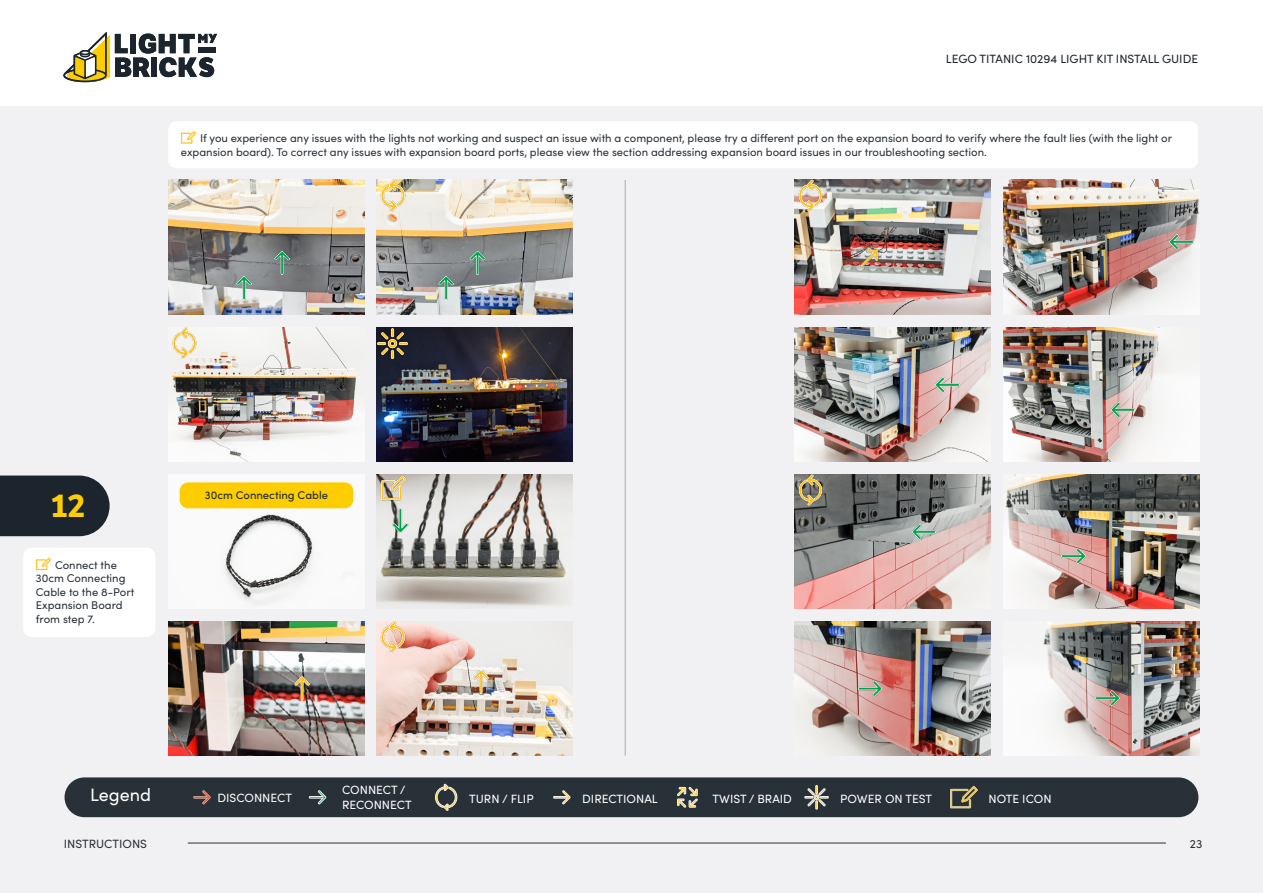
<style>
.page{position:relative;width:1263px;height:893px;background:#fff}
.page>*{position:absolute;margin:0;border:0;box-sizing:border-box;transform-origin:0 0}
.t1{font:700 31.5px "LFT Etica";color:#ffcd03}
.t2{font:18px "Sofia Pro";color:#fff}
.t3{font:12px/14.4px "Sofia Pro";color:#fff}
.t4{font:12px "Sofia Pro";color:#1c252d}
.t5{font:12px "Sofia Pro";color:#283038}
.t6{font:11.25px/13.5px "Sofia Pro";color:#283038}
.t7{font:500 11.25px "Sofia Pro";color:#283038}
</style>
<div class="page">
<svg style="left:63px;top:32px;width:154px;height:50px"></svg>
<div style="left:0;top:106px;width:1263px;height:787px;background:#f1f1f3"></div>
<hr style="left:188px;top:843px;width:978px;height:1px;background:#283038">
<img style="left:377px;top:474px;width:196px;height:134px">
<img style="left:168px;top:180px;width:196px;height:134px">
<img style="left:168px;top:621px;width:196px;height:135px">
<img style="left:377px;top:180px;width:196px;height:134px">
<img style="left:377px;top:621px;width:196px;height:135px">
<img style="left:171px;top:327px;width:185px;height:134px">
<img style="left:794px;top:180px;width:196px;height:134px">
<img style="left:377px;top:327px;width:196px;height:134px">
<img style="left:1003px;top:180px;width:196px;height:134px">
<img style="left:794px;top:327px;width:196px;height:134px">
<img style="left:1003px;top:327px;width:157px;height:134px">
<div style="left:0;top:476px;width:110px;height:60px;background:#1c252d"></div>
<hr style="left:625px;top:180px;width:1px;height:576px;background:#000">
<div style="left:65px;top:777px;width:1133px;height:40px;background:#283038;border-radius:20px"></div>
<svg style="left:193px;top:790px;width:18px;height:14px"></svg>
<svg style="left:309px;top:790px;width:17px;height:14px"></svg>
<svg style="left:553px;top:790px;width:17px;height:14px"></svg>
<svg style="left:435px;top:784px;width:23px;height:27px"></svg>
<svg style="left:677px;top:787px;width:21px;height:21px"></svg>
<svg style="left:804px;top:785px;width:25px;height:24px"></svg>
<svg style="left:950px;top:786px;width:28px;height:22px"></svg>
<div style="left:168px;top:121px;width:1030px;height:47px;background:#fff;border-radius:9px"></div>
<svg style="left:181px;top:131px;width:15px;height:13px"></svg>
<img style="left:171px;top:328px;width:29px;height:31px">
<img style="left:377px;top:180px;width:31px;height:31px">
<img style="left:1166px;top:226px;width:31px;height:32px">
<img style="left:1107px;top:394px;width:32px;height:32px">
<img style="left:932px;top:369px;width:31px;height:32px">
<img style="left:385px;top:505px;width:31px;height:31px">
<img style="left:228px;top:272px;width:32px;height:32px">
<img style="left:266px;top:247px;width:32px;height:31px">
<img style="left:462px;top:247px;width:31px;height:31px">
<img style="left:430px;top:272px;width:32px;height:32px">
<img style="left:377px;top:328px;width:31px;height:31px">
<img style="left:848px;top:236px;width:44px;height:44px">
<img style="left:286px;top:673px;width:32px;height:31px">
<img style="left:466px;top:666px;width:31px;height:32px">
<img style="left:794px;top:474px;width:196px;height:134px">
<img style="left:1003px;top:474px;width:196px;height:134px">
<img style="left:794px;top:621px;width:196px;height:135px">
<img style="left:1003px;top:621px;width:196px;height:135px">
<img style="left:908px;top:516px;width:32px;height:32px">
<img style="left:1058px;top:540px;width:31px;height:32px">
<img style="left:854px;top:673px;width:32px;height:31px">
<img style="left:1092px;top:682px;width:31px;height:31px">
<img style="left:794px;top:474px;width:32px;height:31px">
<img style="left:377px;top:621px;width:31px;height:32px">
<img style="left:794px;top:180px;width:32px;height:31px">
<img style="left:179px;top:482px;width:175px;height:117px">
<div style="left:180px;top:482px;width:173px;height:26px;background:#fecd00;border-radius:9px"></div>
<div style="left:23px;top:548px;width:132px;height:89px;background:#fff;border-radius:9px"></div>
<svg style="left:36px;top:558px;width:15px;height:12px"></svg>
<img style="left:377px;top:474px;width:31px;height:31px">
<p class="t4" style="left:946px;top:50px;width:254px">LEGO TITANIC 10294 LIGHT KIT INSTALL GUIDE</p>
<p class="t6" style="left:181px;top:131px;width:993px;text-indent:19px">If you experience any issues with the lights not working and suspect an issue with a component, please try a different port on the expansion board to verify where the fault lies (with the light or expansion board). To correct any issues with expansion board ports, please view the section addressing expansion board issues in our troubleshooting section.</p>
<h1 class="t1" style="left:51px;top:487px;width:35px">12</h1>
<p class="t6" style="left:36px;top:557px;width:100px;text-indent:19px">Connect the<br>30cm Connecting<br>Cable to the 8-Port<br>Expansion Board from step 7.</p>
<p class="t7" style="left:205px;top:487px;width:125px">30cm Connecting Cable</p>
<h2 class="t2" style="left:90px;top:781px;width:62px">Legend</h2>
<p class="t3" style="left:217px;top:790px;width:76px">DISCONNECT</p>
<p class="t3" style="left:342px;top:782px;width:71px">CONNECT /<br>RECONNECT</p>
<p class="t3" style="left:469px;top:791px;width:66px">TURN / FLIP</p>
<p class="t3" style="left:582px;top:791px;width:77px">DIRECTIONAL</p>
<p class="t3" style="left:713px;top:791px;width:81px">TWIST / BRAID</p>
<p class="t3" style="left:840px;top:791px;width:93px">POWER ON TEST</p>
<p class="t3" style="left:988px;top:791px;width:65px">NOTE ICON</p>
<p class="t5" style="left:64px;top:835px;width:85px">INSTRUCTIONS</p>
<p class="t5" style="left:1190px;top:835px;width:14px">23</p>
</div>
